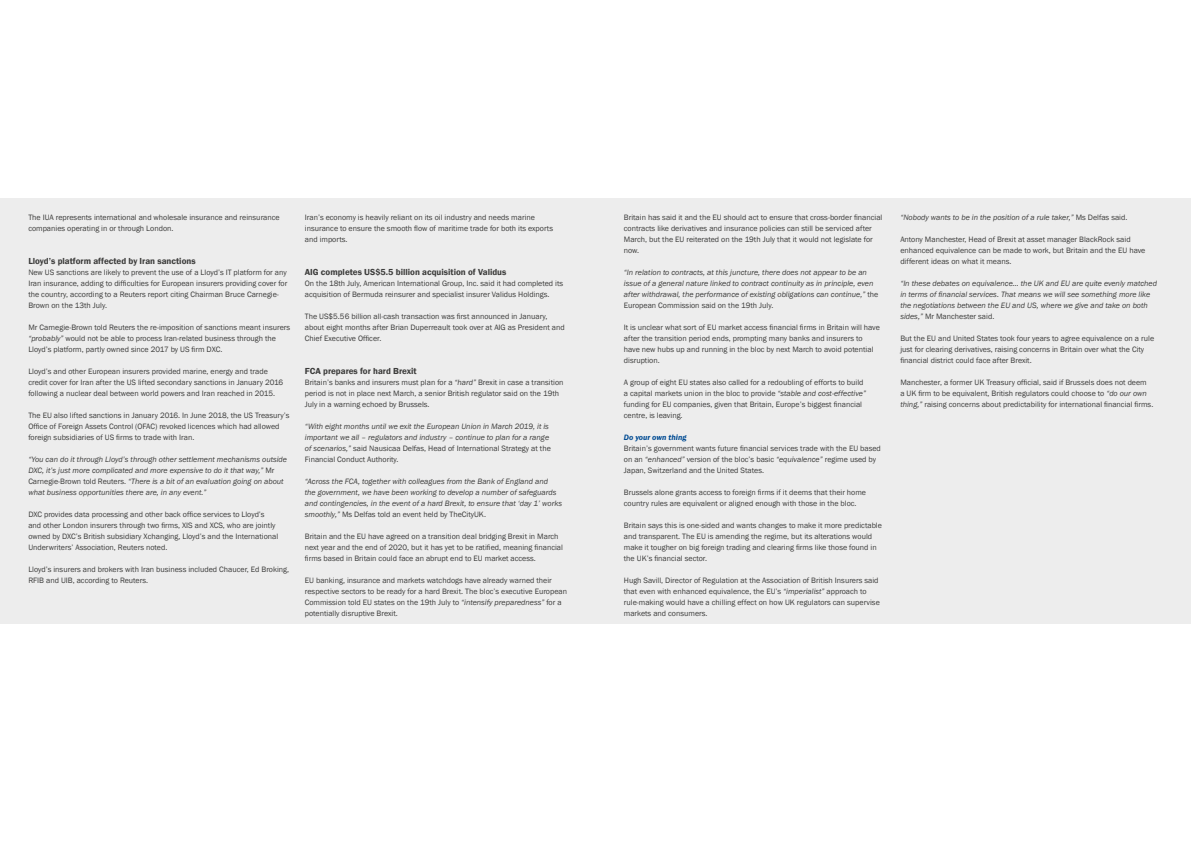
<style>
.page{position:relative;width:1191px;height:842px;background:#fff}
.page>*{position:absolute;margin:0;border:0;box-sizing:border-box;transform-origin:0 0}
.t1{font:600 9px "Franklin Gothic";color:#3c3c3b}
.t2{font:8px/11px "Franklin Gothic";color:#3c3c3b}
.t3{font:italic 8px/11px "Franklin Gothic";color:#3c3c3b}
.t4{font:italic 600 8px "Franklin Gothic";color:#004b93}
.s1{font-style:italic}
.s2{font-style:normal}
</style>
<div class="page">
<div style="left:0;top:198px;width:1191px;height:426px;background:#ededed"></div>
<p class="t2" style="left:28px;top:212px;width:253px">The IUA represents international and wholesale insurance and reinsurance companies operating in or through London.</p>
<p class="t1" style="left:28px;top:255px;width:169px">Lloyd’s platform affected by Iran sanctions</p>
<p class="t2" style="left:28px;top:267px;width:260px">New US sanctions are likely to prevent the use of a Lloyd’s IT platform for any Iran insurance, adding to difficulties for European insurers providing cover for the country, according to a Reuters report citing Chairman Bruce Carnegie-Brown on the 13th July.</p>
<p class="t2" style="left:28px;top:322px;width:263px">Mr Carnegie-Brown told Reuters the re-imposition of sanctions meant insurers <span class="s1">“probably”</span> would not be able to process Iran-related business through the<br>Lloyd’s platform, partly owned since 2017 by US firm DXC.</p>
<p class="t2" style="left:28px;top:366px;width:256px">Lloyd’s and other European insurers provided marine, energy and trade credit cover for Iran after the US lifted secondary sanctions in January 2016 following a nuclear deal between world powers and Iran reached in 2015.</p>
<p class="t2" style="left:28px;top:410px;width:263px">The EU also lifted sanctions in January 2016. In June 2018, the US Treasury’s<br>Office of Foreign Assets Control (OFAC) revoked licences which had allowed foreign subsidiaries of US firms to trade with Iran.</p>
<p class="t3" style="left:28px;top:454px;width:260px">“You can do it through Lloyd’s through other settlement mechanisms outside DXC, it’s just more complicated and more expensive to do it that way,” <span class="s2">Mr Carnegie-Brown told Reuters.</span> “There is a bit of an evaluation going on about what business opportunities there are, in any event.”</p>
<p class="t2" style="left:28px;top:509px;width:251px">DXC provides data processing and other back office services to Lloyd’s and other London insurers through two firms, XIS and XCS, who are jointly owned by DXC’s British subsidiary Xchanging, Lloyd’s and the International Underwriters’ Association, Reuters noted.</p>
<p class="t2" style="left:28px;top:564px;width:262px">Lloyd’s insurers and brokers with Iran business included Chaucer, Ed Broking,<br>RFIB and UIB, according to Reuters.</p>
<p class="t2" style="left:305px;top:212px;width:250px">Iran’s economy is heavily reliant on its oil industry and needs marine insurance to ensure the smooth flow of maritime trade for both its exports and imports.</p>
<p class="t1" style="left:305px;top:266px;width:203px">AIG completes US$5.5 billion acquisition of Validus</p>
<p class="t2" style="left:305px;top:278px;width:260px">On the 18th July, American International Group, Inc. said it had completed its acquisition of Bermuda reinsurer and specialist insurer Validus Holdings.</p>
<p class="t2" style="left:305px;top:311px;width:261px">The US$5.56 billion all-cash transaction was first announced in January, about eight months after Brian Duperreault took over at AIG as President and<br>Chief Executive Officer.</p>
<p class="t1" style="left:305px;top:365px;width:113px">FCA prepares for hard Brexit</p>
<p class="t2" style="left:305px;top:377px;width:260px">Britain’s banks and insurers must plan for a <span class="s1">“hard”</span> Brexit in case a transition period is not in place next March, a senior British regulator said on the 19th<br>July in a warning echoed by Brussels.</p>
<p class="t3" style="left:305px;top:421px;width:247px">“With eight months until we exit the European Union in March 2019, it is important we all – regulators and industry – continue to plan for a range of scenarios,” <span class="s2">said Nausicaa Delfas, Head of International Strategy at the Financial Conduct Authority.</span></p>
<p class="t3" style="left:305px;top:476px;width:259px">“Across the FCA, together with colleagues from the Bank of England and<br>the government, we have been working to develop a number of safeguards and contingencies, in the event of a hard Brexit, to ensure that ‘day 1’ works smoothly,” <span class="s2">Ms Delfas told an event held by TheCityUK.</span></p>
<p class="t2" style="left:305px;top:531px;width:260px">Britain and the EU have agreed on a transition deal bridging Brexit in March next year and the end of 2020, but it has yet to be ratified, meaning financial firms based in Britain could face an abrupt end to EU market access.</p>
<p class="t2" style="left:305px;top:575px;width:264px">EU banking, insurance and markets watchdogs have already warned their respective sectors to be ready for a hard Brexit. The bloc’s executive European Commission told EU states on the 19th July to <span class="s1">“intensify preparedness”</span> for a potentially disruptive Brexit.</p>
<p class="t2" style="left:624px;top:212px;width:260px">Britain has said it and the EU should act to ensure that cross-border financial contracts like derivatives and insurance policies can still be serviced after March, but the EU reiterated on the 19th July that it would not legislate for now.</p>
<p class="t3" style="left:624px;top:267px;width:256px">“In relation to contracts, at this juncture, there does not appear to be an issue of a general nature linked to contract continuity as in principle, even after withdrawal, the performance of existing obligations can continue,” <span class="s2">the European Commission said on the 19th July.</span></p>
<p class="t2" style="left:624px;top:322px;width:257px">It is unclear what sort of EU market access financial firms in Britain will have after the transition period ends, prompting many banks and insurers to have new hubs up and running in the bloc by next March to avoid potential disruption.</p>
<p class="t2" style="left:624px;top:377px;width:244px">A group of eight EU states also called for a redoubling of efforts to build a capital markets union in the bloc to provide <span class="s1">“stable and cost-effective” </span>funding for EU companies, given that Britain, Europe’s biggest financial centre, is leaving.</p>
<p class="t4" style="left:624px;top:432px;width:64px">Do your own thing</p>
<p class="t2" style="left:624px;top:443px;width:259px">Britain’s government wants future financial services trade with the EU based on an <span class="s1">“enhanced”</span> version of the bloc’s basic <span class="s1">“equivalence”</span> regime used by<br>Japan, Switzerland and the United States.</p>
<p class="t2" style="left:624px;top:487px;width:244px">Brussels alone grants access to foreign firms if it deems that their home country rules are equivalent or aligned enough with those in the bloc.</p>
<p class="t2" style="left:624px;top:520px;width:260px">Britain says this is one-sided and wants changes to make it more predictable and transparent. The EU is amending the regime, but its alterations would make it tougher on big foreign trading and clearing firms like those found in the UK’s financial sector.</p>
<p class="t2" style="left:624px;top:575px;width:257px">Hugh Savill, Director of Regulation at the Association of British Insurers said that even with enhanced equivalence, the EU’s <span class="s1">“imperialist”</span> approach to rule-making would have a chilling effect on how UK regulators can supervise markets and consumers.</p>
<p class="t3" style="left:900px;top:212px;width:229px">“Nobody wants to be in the position of a rule taker,” <span class="s2">Ms Delfas said.</span></p>
<p class="t2" style="left:900px;top:234px;width:246px">Antony Manchester, Head of Brexit at asset manager BlackRock said enhanced equivalence can be made to work, but Britain and the EU have different ideas on what it means.</p>
<p class="t3" style="left:900px;top:278px;width:258px">“In these debates on equivalence… the UK and EU are quite evenly matched in terms of financial services. That means we will see something more like the negotiations between the EU and US, where we give and take on both sides,” <span class="s2">Mr Manchester said.</span></p>
<p class="t2" style="left:900px;top:333px;width:255px">But the EU and United States took four years to agree equivalence on a rule just for clearing derivatives, raising concerns in Britain over what the City financial district could face after Brexit.</p>
<p class="t2" style="left:900px;top:377px;width:254px">Manchester, a former UK Treasury official, said if Brussels does not deem<br>a UK firm to be equivalent, British regulators could choose to <span class="s1">“do our own thing,”</span> raising concerns about predictability for international financial firms.</p>
</div>
